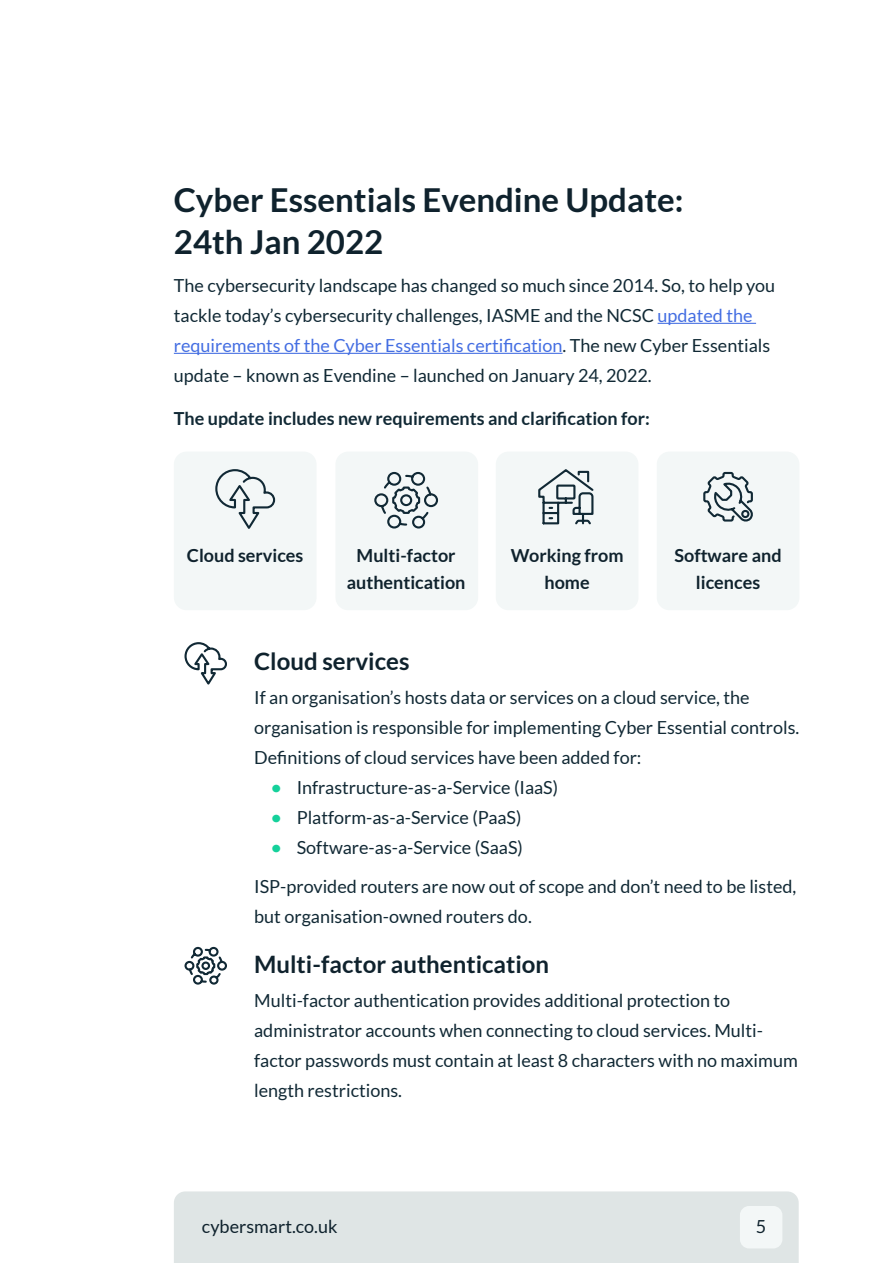
<style>
.page{position:relative;width:893px;height:1263px;background:#fff}
.page>*{position:absolute;margin:0;border:0;box-sizing:border-box;transform-origin:0 0}
.t1{font:700 33px/42px "Lato";color:#0f222d}
.t2{font:700 24px "Lato";color:#0f222d}
.t3{font:18px/30px "Lato";color:#112935}
.t4{font:700 18px/27px "Lato";color:#0f222d;text-align:center}
.t5{font:700 18px "Lato";color:#112935}
.t6{font:18px "Lato";color:#0f222d}
.s1{color:#446ee2}
.s2{font-weight:700;color:#15d19b}
</style>
<div class="page">
<div style="left:174px;top:1191px;width:625px;height:72px;background:#dfe5e5"></div>
<div style="left:740px;top:1206px;width:42px;height:42px;background:#f3f7f7;border-radius:9px"></div>
<div style="left:496px;top:452px;width:142px;height:158px;background:#f3f7f7;border-radius:13px"></div>
<div style="left:335px;top:452px;width:143px;height:158px;background:#f3f7f7;border-radius:13px"></div>
<div style="left:174px;top:452px;width:143px;height:158px;background:#f3f7f7;border-radius:13px"></div>
<div style="left:657px;top:452px;width:142px;height:158px;background:#f3f7f7;border-radius:13px"></div>
<hr style="left:658px;top:323px;width:98px;height:1px;background:#446ee2">
<hr style="left:174px;top:353px;width:388px;height:1px;background:#446ee2">
<svg style="left:215px;top:469px;width:61px;height:60px"></svg>
<svg style="left:184px;top:642px;width:43px;height:43px"></svg>
<svg style="left:538px;top:469px;width:56px;height:56px"></svg>
<svg style="left:703px;top:471px;width:50px;height:51px"></svg>
<svg style="left:374px;top:471px;width:65px;height:58px"></svg>
<svg style="left:184px;top:946px;width:43px;height:39px"></svg>
<h1 class="t1" style="left:174px;top:178px;width:511px">Cyber Essentials Evendine Update:<br>24th Jan 2022</h1>
<p class="t3" style="left:174px;top:270px;width:603px">The cybersecurity landscape has changed so much since 2014. So, to help you tackle today’s cybersecurity challenges, IASME and the NCSC <span class="s1">updated the requirements of the Cyber Essentials certification</span>. The new Cyber Essentials update – known as Evendine – launched on January 24, 2022.</p>
<p class="t5" style="left:174px;top:408px;width:477px">The update includes new requirements and clarification for:</p>
<p class="t4" style="left:187px;top:541px;width:118px">Cloud services</p>
<p class="t4" style="left:347px;top:541px;width:120px">Multi-factor authentication</p>
<p class="t4" style="left:511px;top:541px;width:114px">Working from home</p>
<p class="t4" style="left:674px;top:541px;width:109px">Software and licences</p>
<h2 class="t2" style="left:254px;top:647px;width:157px">Cloud services</h2>
<p class="t3" style="left:254px;top:682px;width:547px">If an organisation’s hosts data or services on a cloud service, the organisation is responsible for implementing Cyber Essential controls.<br>Definitions of cloud services have been added for:</p>
<p class="t3" style="left:271px;top:773px;width:289px"><span class="s2">•</span> Infrastructure-as-a-Service (IaaS)</p>
<p class="t3" style="left:271px;top:803px;width:252px"><span class="s2">•</span> Platform-as-a-Service (PaaS)</p>
<p class="t3" style="left:254px;top:828px;width:544px;line-height:38.5px;text-indent:17px"><span class="s2">•</span> Software-as-a-Service (SaaS)<br>ISP-provided routers are now out of scope and don’t need to be listed,</p>
<p class="t3" style="left:254px;top:901px;width:279px">but organisation-owned routers do.</p>
<h2 class="t2" style="left:254px;top:950px;width:297px">Multi-factor authentication</h2>
<p class="t3" style="left:254px;top:985px;width:545px">Multi-factor authentication provides additional protection to administrator accounts when connecting to cloud services. Multi&shy;factor passwords must contain at least 8 characters with no maximum length restrictions.</p>
<p class="t6" style="left:202px;top:1216px;width:137px">cybersmart.co.uk</p>
<p class="t6" style="left:756px;top:1216px;width:12px">5</p>
</div>
